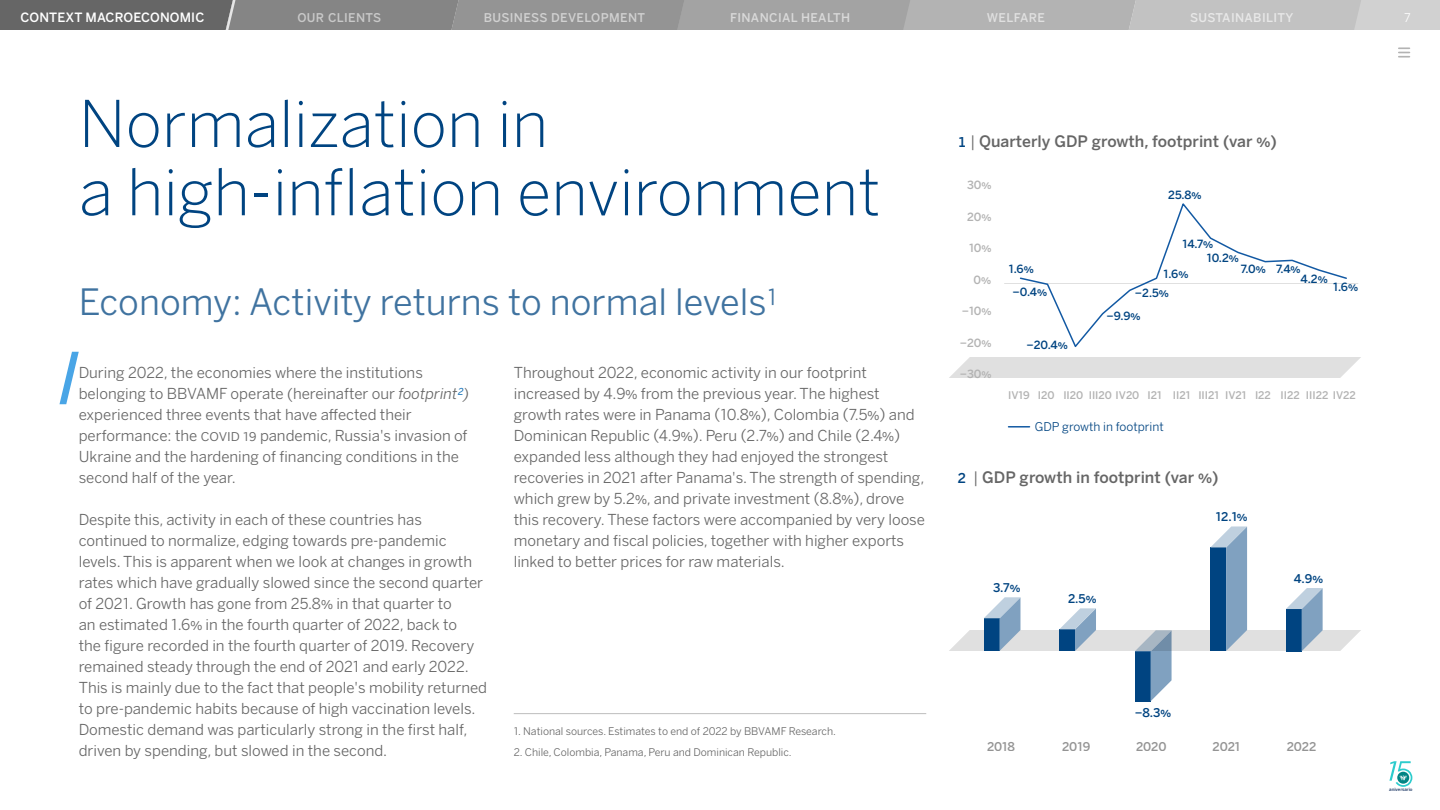
<style>
.page{position:relative;width:1440px;height:810px;background:#fff}
.page>*{position:absolute;margin:0;border:0;box-sizing:border-box;transform-origin:0 0}
.t1{font:300 63.75px/68.2px "Benton Sans BBVA";color:#004481}
.t2{font:36px "Benton Sans BBVA";color:#4073a0}
.t3{font:500 15.75px "Benton Sans BBVA";color:#666}
.t4{font:15px/21px "Benton Sans BBVA";color:#666}
.t5{font:500 12.75px "Benton Sans BBVA";letter-spacing:.01em;color:#fff}
.t6{font:500 12px "Benton Sans BBVA";color:#004481}
.t7{font:12px "Benton Sans BBVA";color:#004481}
.t8{font:500 12px "Benton Sans BBVA";letter-spacing:-.005em;color:#949494}
.t9{font:500 12px "Benton Sans BBVA";letter-spacing:.03em;color:#d1d1d1}
.t10{font:500 12px "Benton Sans BBVA";letter-spacing:.03em;color:#d9d9d9}
.t11{font:500 12px "Benton Sans BBVA";letter-spacing:.03em;color:#e8e8e8}
.t12{font:500 12px "Benton Sans BBVA";letter-spacing:.03em;color:#c9c9c9}
.t13{font:500 12px "Benton Sans BBVA";letter-spacing:.03em;color:#e0e0e0}
.t14{font:12px "Benton Sans BBVA";color:#fff}
.t15{font:500 11.25px/23.2px "Benton Sans BBVA";letter-spacing:-.01em;color:#004481}
.t16{font:500 11.25px "Benton Sans BBVA";letter-spacing:-.01em;color:#b3b3b3}
.t17{font:10.5px "Benton Sans BBVA";color:#666}
.t18{font:500 10.5px "Benton Sans BBVA";color:#b3b3b3}
.t19{font:500 4.43px "Benton Sans BBVA";color:#1c3764}
.s1{font-weight:300}
.s2{font-style:italic}
.s3{font-style:italic;color:#1973b8}
.s4{font-size:13.5px;color:#004481}
.s5{font-weight:400}
</style>
<div class="page">
<svg style="left:1389px;top:761px;width:23px;height:26px"></svg>
<svg style="left:0;top:0;width:1440px;height:30px;background:#9c9c9c"></svg>
<svg style="left:1399px;top:47px;width:10px;height:11px"></svg>
<svg style="left:59px;top:352px;width:20px;height:52px"></svg>
<hr style="left:514px;top:713px;width:412px;height:1px;background:#bdbdbd">
<hr style="left:1004px;top:283px;width:354px;height:1px;background:#e0e0e0">
<div style="left:949px;top:357px;width:412px;height:21px;background:#e0e0e0"></div>
<hr style="left:1009px;top:426px;width:21px;height:2px;background:#1259a3">
<svg style="left:1019px;top:203px;width:328px;height:145px"></svg>
<svg style="left:949px;top:526px;width:412px;height:175px"></svg>
<p class="t5" style="left:21px;top:9px;width:185px">CONTEXT MACROECONOMIC</p>
<p class="t12" style="left:298px;top:10px;width:85px">OUR CLIENTS</p>
<p class="t9" style="left:484px;top:10px;width:163px">BUSINESS DEVELOPMENT</p>
<p class="t10" style="left:730px;top:10px;width:122px">FINANCIAL HEALTH</p>
<p class="t13" style="left:987px;top:10px;width:59px">WELFARE</p>
<p class="t11" style="left:1190px;top:10px;width:105px">SUSTAINABILITY</p>
<p class="t14" style="left:1404px;top:10px;width:8px">7</p>
<h1 class="t1" style="left:79px;top:90px;width:803px">Normalization in<br>a high-inflation environment</h1>
<h2 class="t2" style="left:79px;top:280px;width:701px">Economy: Activity returns to normal levels<span class="s1">1</span></h2>
<p class="t4" style="left:79px;top:362px;width:392px">During 2022, the economies where the institutions belonging to BBVAMF operate (hereinafter our <span class="s2">footprint</span><span class="s3">2</span><span class="s2">) </span>experienced three events that have affected their performance: the COVID 19 pandemic, Russia's invasion of Ukraine and the hardening of financing conditions in the second half of the year.</p>
<p class="t4" style="left:79px;top:509px;width:410px">Despite this, activity in each of these countries has continued to normalize, edging towards pre-pandemic levels. This is apparent when we look at changes in growth rates which have gradually slowed since the second quarter of 2021. Growth has gone from 25.8% in that quarter to<br>an estimated 1.6% in the fourth quarter of 2022, back to<br>the figure recorded in the fourth quarter of 2019. Recovery remained steady through the end of 2021 and early 2022.<br>This is mainly due to the fact that people's mobility returned to pre-pandemic habits because of high vaccination levels.<br>Domestic demand was particularly strong in the first half, driven by spending, but slowed in the second.</p>
<p class="t4" style="left:514px;top:362px;width:413px">Throughout 2022, economic activity in our footprint increased by 4.9% from the previous year. The highest growth rates were in Panama (10.8%), Colombia (7.5%) and Dominican Republic (4.9%). Peru (2.7%) and Chile (2.4%) expanded less although they had enjoyed the strongest recoveries in 2021 after Panama's. The strength of spending, which grew by 5.2%, and private investment (8.8%), drove this recovery. These factors were accompanied by very loose monetary and fiscal policies, together with higher exports linked to better prices for raw materials.</p>
<p class="t17" style="left:514px;top:725px;width:324px">1. National sources. Estimates to end of 2022 by BBVAMF Research.</p>
<p class="t17" style="left:514px;top:746px;width:279px">2. Chile, Colombia, Panama, Peru and Dominican Republic.</p>
<p class="t3" style="left:958px;top:132px;width:321px"><span class="s4">1</span> <span class="s5">|</span> Quarterly GDP growth, footprint (var %)</p>
<p class="t16" style="left:967px;top:178px;width:26px">30%</p>
<p class="t16" style="left:967px;top:209px;width:26px">20%</p>
<p class="t16" style="left:969px;top:241px;width:24px">10%</p>
<p class="t16" style="left:974px;top:272px;width:19px">0%</p>
<p class="t16" style="left:962px;top:304px;width:31px">−10%</p>
<p class="t16" style="left:960px;top:335px;width:33px">−20%</p>
<p class="t16" style="left:960px;top:367px;width:33px">−30%</p>
<p class="t15" style="left:1013px;top:257px;width:36px;text-indent:-4px">1.6% −0.4%</p>
<p class="t15" style="left:1027px;top:333px;width:43px">−20.4%</p>
<p class="t15" style="left:1168px;top:183px;width:35px">25.8%</p>
<p class="t15" style="left:1207px;top:236px;width:34px;line-height:14.6px;text-indent:-24px">14.7%<br>10.2%</p>
<p class="t15" style="left:1164px;top:262px;width:26px">1.6%</p>
<p class="t15" style="left:1135px;top:281px;width:35px">−2.5%</p>
<p class="t15" style="left:1106px;top:304px;width:36px">−9.9%</p>
<p class="t15" style="left:1241px;top:257px;width:61px">7.0% 7.4%</p>
<p class="t15" style="left:1301px;top:267px;width:29px">4.2%</p>
<p class="t15" style="left:1333px;top:275px;width:26px">1.6%</p>
<p class="t18" style="left:1008px;top:388px;width:349px">IV19 I20 II20 III20 IV20 I21 II21 III21 IV21 I22 II22 III22 IV22</p>
<p class="t7" style="left:1035px;top:419px;width:131px">GDP growth in footprint</p>
<p class="t3" style="left:958px;top:468px;width:263px"><span class="s4">2</span> <span class="s5">|</span> GDP growth in footprint (var %)</p>
<p class="t6" style="left:993px;top:580px;width:29px">3.7%</p>
<p class="t6" style="left:1068px;top:591px;width:30px">2.5%</p>
<p class="t6" style="left:1216px;top:509px;width:33px">12.1%</p>
<p class="t6" style="left:1294px;top:571px;width:31px">4.9%</p>
<p class="t6" style="left:1135px;top:705px;width:38px">−8.3%</p>
<p class="t8" style="left:987px;top:739px;width:30px">2018</p>
<p class="t8" style="left:1062px;top:739px;width:30px">2019</p>
<p class="t8" style="left:1136px;top:739px;width:32px">2020</p>
<p class="t8" style="left:1213px;top:739px;width:29px">2021</p>
<p class="t8" style="left:1287px;top:739px;width:31px">2022</p>
<p class="t19" style="left:1389px;top:787px;width:25px">aniversario</p>
</div>
